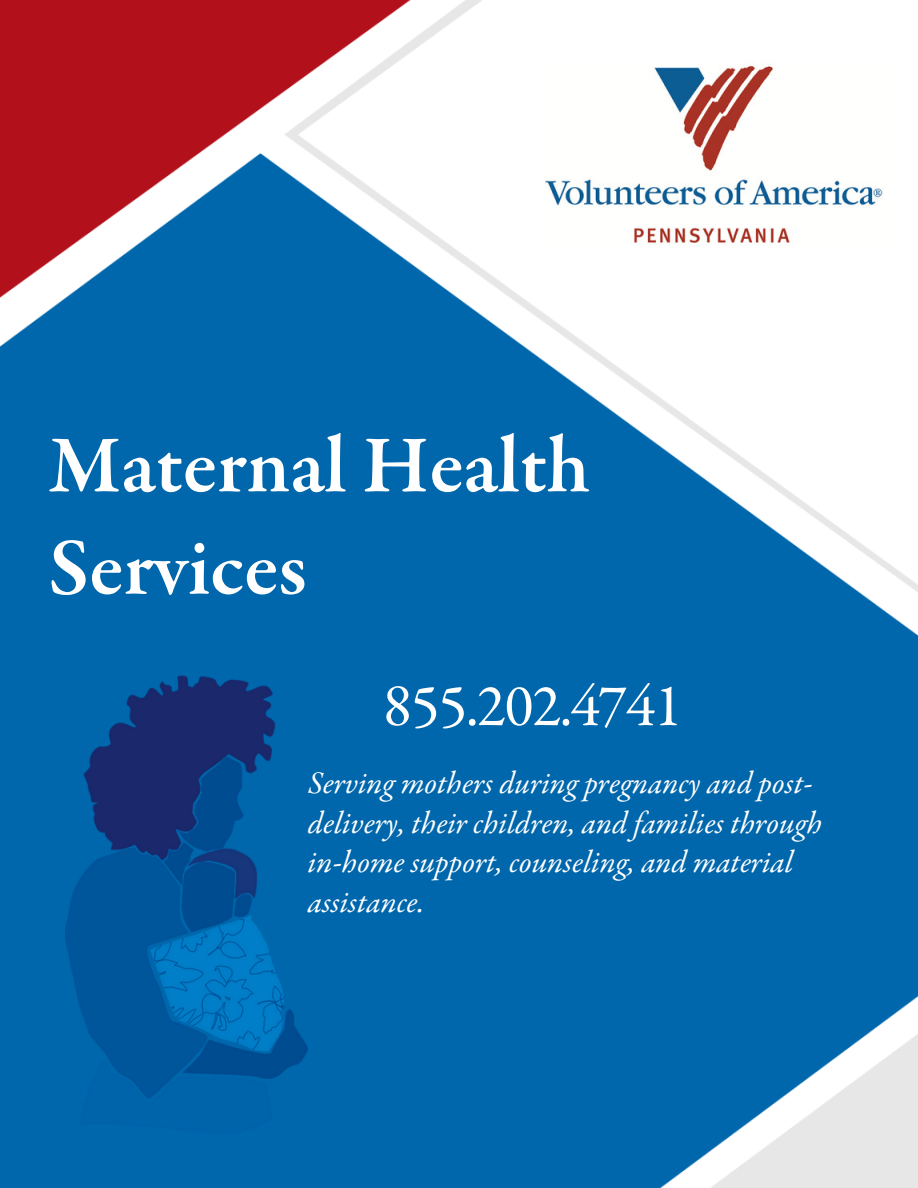
<style>
.page{position:relative;width:918px;height:1188px;background:#fff}
.page>*{position:absolute;margin:0;border:0;box-sizing:border-box;transform-origin:0 0}
.t1{font:600 82.2px/102.3px "Garamond Premr Pro";color:#fff}
.t2{font:60px "Garamond Premr Pro";letter-spacing:-.025em;color:#fff}
.t3{font:italic 31.65px/39.3px "Garamond Premr Pro";color:#fff}
</style>
<div class="page">
<img style="left:0;top:0;width:918px;height:1188px">
<img style="left:533px;top:35px;width:359px;height:240px">
<img style="left:65px;top:676px;width:243px;height:457px">
<h1 class="t1" style="left:48px;top:422px;width:543px">Maternal Health<br>Services</h1>
<p class="t2" style="left:383px;top:682px;width:301px">855.202.4741</p>
<p class="t3" style="left:308px;top:767px;width:516px">Serving mothers during pregnancy and post&shy;delivery, their children, and families through in-home support, counseling, and material assistance.</p>
</div>
